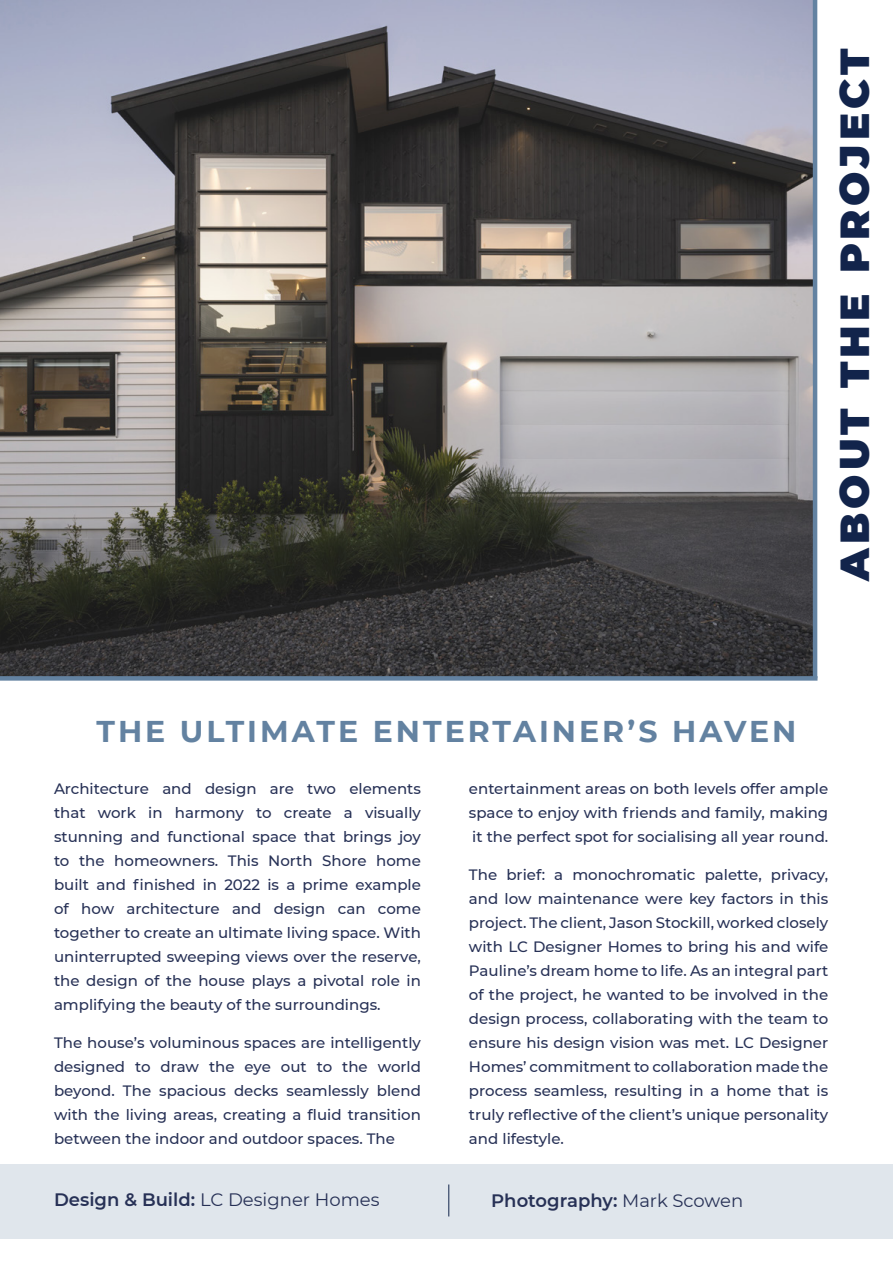
<style>
.page{position:relative;width:893px;height:1263px;background:#fff}
.page>*{position:absolute;margin:0;border:0;box-sizing:border-box;transform-origin:0 0}
.t1{font:900 40.5px "Montserrat";letter-spacing:.1em;color:#12244b}
.t2{font:700 30px "Montserrat";letter-spacing:.1em;color:#6382a1}
.t3{font:18px "Montserrat";color:#273156}
.t4{font:600 18px "Montserrat";color:#273156}
.t5{font:500 15px/24px "Montserrat";color:#273156;text-align:justify}
.s1{font-weight:600}
.s2{font-weight:400}
</style>
<div class="page">
<div style="left:0;top:1164px;width:893px;height:75px;background:#e0e6ec"></div>
<img style="left:0;top:0;width:813px;height:676px">
<div style="left:0;top:676px;width:817px;height:5px;background:#6382a1"></div>
<hr style="left:813px;top:0;width:4px;height:678px;background:#6382a1">
<hr style="left:449px;top:1184px;width:1px;height:32px;background:#12244b">
<h1 class="t1" style="left:824px;top:581px;width:534px;rotate:-90deg">ABOUT THE PROJECT</h1>
<h2 class="t2" style="left:96px;top:709px;width:702px">THE ULTIMATE ENTERTAINER’S HAVEN</h2>
<p class="t5" style="left:54px;top:776px;width:368px">Architecture and design are two elements that work in harmony to create a visually stunning and functional space that brings joy to the homeowners. This North Shore home built and finished in 2022 is a prime example of how architecture and design can come together to create an ultimate living space. With uninterrupted sweeping views over the reserve, the design of the house plays a pivotal role in amplifying the beauty of the surroundings.</p>
<p class="t5" style="left:54px;top:1030px;width:368px">The house’s voluminous spaces are intelligently designed to draw the eye out to the world beyond. The spacious decks seamlessly blend with the living areas, creating a fluid transition between the indoor and outdoor spaces. The</p>
<p class="t5" style="left:469px;top:776px;width:361px">entertainment areas on both levels offer ample space to enjoy with friends and family, making it the perfect spot for socialising all year round.</p>
<p class="t5" style="left:469px;top:862px;width:361px">The brief: a monochromatic palette, privacy, and low maintenance were key factors in this project. The client, Jason Stockill, worked closely with LC Designer Homes to bring his and wife Pauline’s dream home to life. As an integral part of the project, he wanted to be involved in the design process, collaborating with the team to ensure his design vision was met. LC Designer Homes’ commitment to collaboration made the process seamless, resulting in a home that is truly reflective of the client’s unique personality and lifestyle.</p>
<p class="t3" style="left:54px;top:1187px;width:327px"><span class="s1">Design &amp; Build:</span> LC Designer Homes</p>
<p class="t4" style="left:491px;top:1188px;width:254px">Photography: <span class="s2">Mark Scowen</span></p>
</div>
